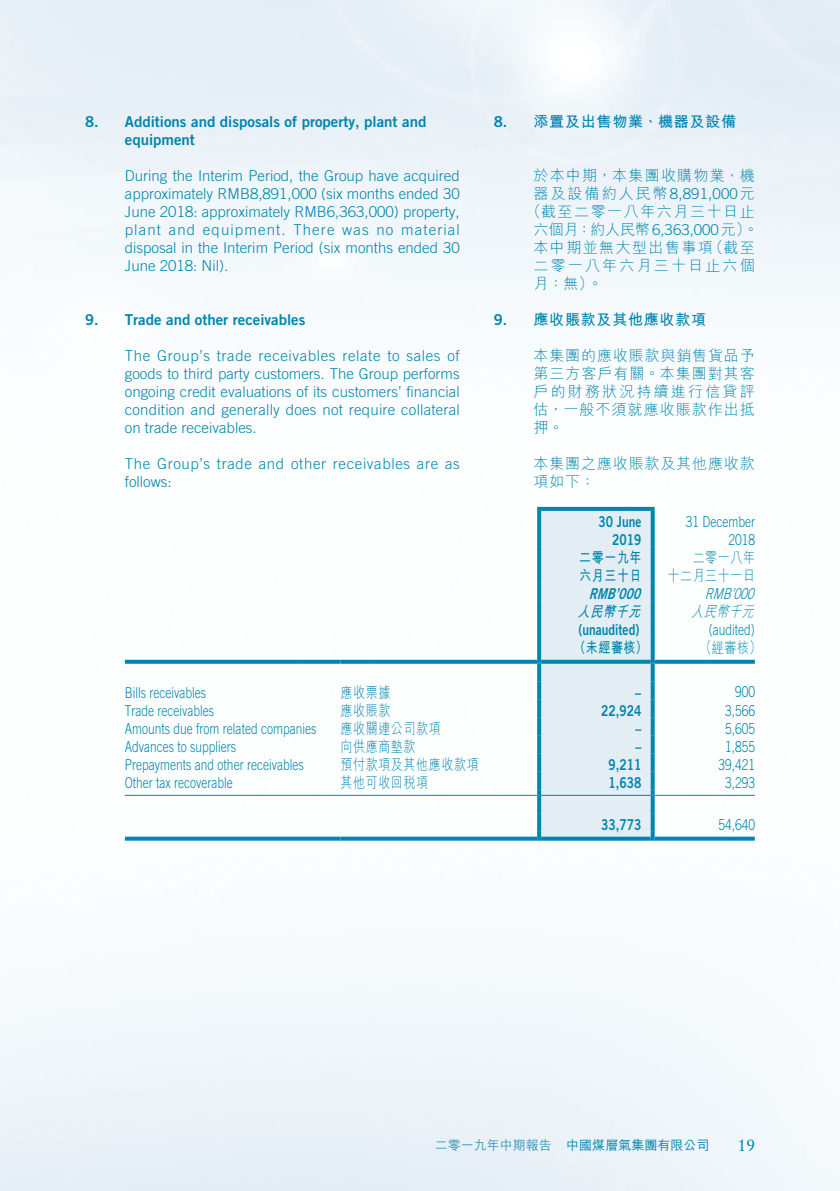
<style>
.page{position:relative;width:840px;height:1191px;background:#fff}
.page>*{position:absolute;margin:0;border:0;box-sizing:border-box;transform-origin:0 0}
.t1{font:17px "Stempel Garamond LT Std";color:#0085ae}
.t2{font:300 15px/18px "Trade Gothic LT Std";color:#0085ae;text-align:justify}
.t3{font:300 15px/18px "Trade Gothic LT Std";color:#0085ae;text-align:right;scale:.8 1}
.t4{font:300 15px/18px "M Hei HK";letter-spacing:.065em;color:#0085ae;text-align:justify}
.t5{font:15px/18px "Trade Gothic LT Std Bd 2";color:#0085ae}
.t6{font:300 15px/18px "M Hei HK";letter-spacing:.065em;color:#0085ae;text-align:right;scale:.8 1}
.t7{font:300 15px/18px "Trade Gothic LT Std";letter-spacing:.04em;color:#0085ae}
.t8{font:15px/18px "Trade Gothic LT Std Bd 2";color:#0085ae;text-align:right;scale:.8 1}
.t9{font:700 15px "M Hei HK";letter-spacing:.05em;color:#0085ae}
.t10{font:300 15px "M Hei HK";letter-spacing:.135em;color:#0085ae}
.t11{font:700 15px/18px "M Hei HK";letter-spacing:.05em;color:#0085ae;scale:.8 1}
.t12{font:300 15px "M Hei HK";letter-spacing:.105em;color:#0085ae}
.t13{font:300 15px "M Hei HK";letter-spacing:.095em;color:#0085ae}
.t14{font:300 15px "M Hei HK";letter-spacing:.145em;color:#0085ae}
.t15{font:italic 15px "Trade Gothic LT Std Bd 2";color:#0085ae;scale:.8 1}
.t16{font:italic 300 15px "Trade Gothic LT Std";color:#0085ae;scale:.8 1}
.t17{font:italic 700 15px "M Hei HK";color:#0085ae;scale:.8 1}
.t18{font:italic 300 15px "M Hei HK";color:#0085ae;scale:.8 1}
.t19{font:500 13px "M Hei HK";color:#0085ae}
.s1{font-family:"Trade Gothic LT Std Bd 2";font-weight:400}
.s2{font-family:"Trade Gothic LT Std"}
.s3{color:#3999bc}
</style>
<div class="page">
<img style="left:0;top:0;width:839px;height:1191px">
<hr style="left:537px;top:507px;width:117px;height:4px;background:#0085ae">
<svg style="left:537px;top:509px;width:117px;height:331px;background:#d8e8f0"></svg>
<svg style="left:125px;top:660px;width:215px;height:4px"></svg>
<svg style="left:340px;top:660px;width:197px;height:4px"></svg>
<svg style="left:541px;top:660px;width:109px;height:4px"></svg>
<svg style="left:654px;top:660px;width:100px;height:4px"></svg>
<hr style="left:125px;top:795px;width:215px;height:1px;background:#0085ae">
<hr style="left:340px;top:795px;width:197px;height:1px;background:#0085ae">
<hr style="left:541px;top:795px;width:109px;height:1px;background:#0085ae">
<hr style="left:654px;top:795px;width:100px;height:1px;background:#0085ae">
<svg style="left:125px;top:836px;width:215px;height:4px"></svg>
<svg style="left:340px;top:836px;width:197px;height:4px"></svg>
<svg style="left:541px;top:836px;width:109px;height:4px"></svg>
<svg style="left:654px;top:836px;width:100px;height:4px"></svg>
<p class="t5" style="left:125px;top:112px;width:303px;text-indent:-40px">8. Additions and disposals of property, plant and equipment</p>
<p class="t2" style="left:125px;top:166px;width:336px">During the Interim Period, the Group have acquired approximately RMB8,891,000 (six months ended 30<br>June 2018: approximately RMB6,363,000) property, plant and equipment. There was no material disposal in the Interim Period (six months ended 30<br>June 2018: Nil).</p>
<p class="t5" style="left:85px;top:310px;width:222px">9. Trade and other receivables</p>
<p class="t2" style="left:125px;top:346px;width:336px">The Group’s trade receivables relate to sales of goods to third party customers. The Group performs ongoing credit evaluations of its customers’ financial condition and generally does not require collateral on trade receivables.</p>
<p class="t7" style="left:125px;top:454px;width:336px">The Group’s trade and other receivables are as follows:</p>
<p class="t9" style="left:493px;top:110px;width:244px"><span class="s1">8.</span> 添置及出售物業、機器及設備</p>
<p class="t4" style="left:533px;top:166px;width:223px">於本中期，本集團收購物業、機</p>
<p class="t10" style="left:533px;top:186px;width:223px">器及設備約人民幣<span class="s2">8,891,000</span>元</p>
<p class="t12" style="left:525px;top:204px;width:230px">（截至二零一八年六月三十日止</p>
<p class="t4" style="left:533px;top:220px;width:226px">六個月：約人民幣<span class="s2">6,363,000</span>元）。</p>
<p class="t13" style="left:533px;top:240px;width:223px">本中期並無大型出售事項（截至</p>
<p class="t14" style="left:533px;top:258px;width:223px">二零一八年六月三十日止六個</p>
<p class="t4" style="left:533px;top:274px;width:71px">月：無）。</p>
<p class="t9" style="left:493px;top:308px;width:214px"><span class="s1">9.</span> 應收賬款及其他應收款項</p>
<p class="t4" style="left:533px;top:346px;width:223px">本集團的應收賬款與銷售貨品予第三方客戶有關。本集團對其客戶的財務狀況持續進行信貸評估，一般不須就應收賬款作出抵押。</p>
<p class="t4" style="left:533px;top:454px;width:223px">本集團之應收賬款及其他應收款項如下：</p>
<p class="t8" style="left:598px;top:512px;width:55px">30 June<br>2019</p>
<p class="t3" style="left:685px;top:512px;width:88px">31 December<br>2018</p>
<p class="t11" style="left:579px;top:547px;width:80px">二零一九年六月三十日</p>
<p class="t6" style="left:667px;top:548px;width:111px">二零一八年<br>十二月三十一日</p>
<p class="t15" style="left:588px;top:584px;width:72px">RMB’000</p>
<p class="t16" style="left:704px;top:585px;width:68px">RMB’000</p>
<p class="t17" style="left:577px;top:600px;width:86px">人民幣千元</p>
<p class="t18" style="left:690px;top:604px;width:84px">人民幣千元</p>
<p class="t8" style="left:578px;top:620px;width:77px">(unaudited)</p>
<p class="t3" style="left:708px;top:620px;width:59px">(audited)</p>
<p class="t11" style="left:573px;top:637px;width:94px">（未經審核）</p>
<p class="t6" style="left:699px;top:638px;width:78px">（經審核）</p>
<p class="t3" style="left:125px;top:683px;width:103px">Bills receivables</p>
<p class="t6" style="left:340px;top:683px;width:64px">應收票據</p>
<p class="t15" style="left:633px;top:683px;width:15px">–</p>
<p class="t3" style="left:734px;top:682px;width:27px">900</p>
<p class="t3" style="left:125px;top:701px;width:113px">Trade receivables</p>
<p class="t6" style="left:340px;top:701px;width:64px">應收賬款</p>
<p class="t8" style="left:601px;top:701px;width:52px">22,924</p>
<p class="t3" style="left:724px;top:701px;width:39px">3,566</p>
<p class="t3" style="left:125px;top:719px;width:241px">Amounts due from related companies</p>
<p class="t6" style="left:340px;top:719px;width:127px">應收關連公司款項</p>
<p class="t8" style="left:635px;top:719px;width:9px">–</p>
<p class="t3" style="left:724px;top:719px;width:39px">5,605</p>
<p class="t3" style="left:125px;top:737px;width:141px">Advances to suppliers</p>
<p class="t6" style="left:340px;top:737px;width:95px">向供應商墊款</p>
<p class="t8" style="left:635px;top:737px;width:9px">–</p>
<p class="t3" style="left:724px;top:737px;width:39px">1,855</p>
<p class="t3" style="left:125px;top:755px;width:225px">Prepayments and other receivables</p>
<p class="t6" style="left:340px;top:755px;width:174px">預付款項及其他應收款項</p>
<p class="t8" style="left:608px;top:755px;width:43px">9,211</p>
<p class="t3" style="left:718px;top:755px;width:47px">39,421</p>
<p class="t3" style="left:125px;top:773px;width:136px">Other tax recoverable</p>
<p class="t6" style="left:340px;top:773px;width:111px">其他可收回稅項</p>
<p class="t8" style="left:608px;top:773px;width:43px">1,638</p>
<p class="t3" style="left:724px;top:773px;width:39px">3,293</p>
<p class="t8" style="left:601px;top:815px;width:52px">33,773</p>
<p class="t3" style="left:718px;top:815px;width:47px">54,640</p>
<p class="t19" style="left:434px;top:1135px;width:276px"><span class="s3">二零一九年中期報告</span> 中國煤層氣集團有限公司</p>
<p class="t1" style="left:737px;top:1134px;width:18px">19</p>
</div>
